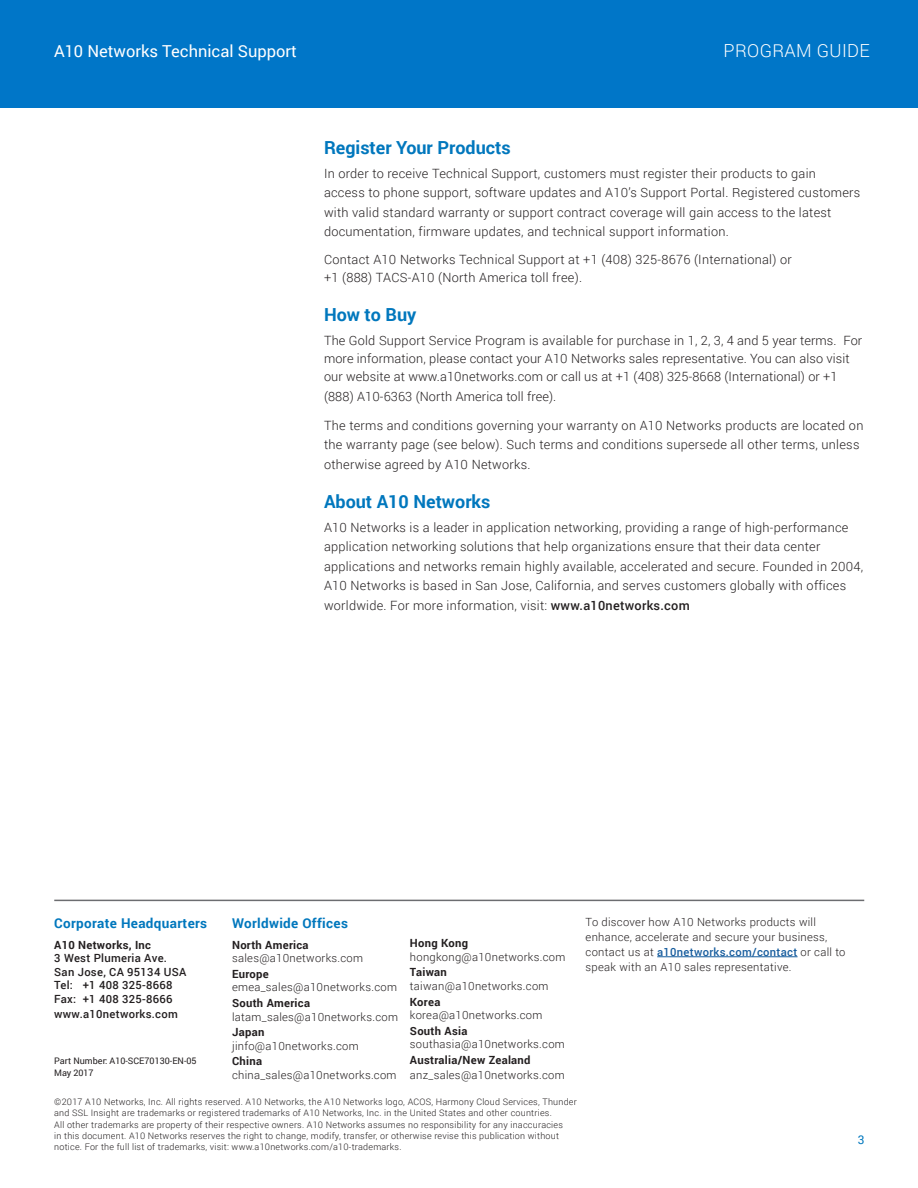
<style>
.page{position:relative;width:918px;height:1188px;background:#fff}
.page>*{position:absolute;margin:0;border:0;box-sizing:border-box;transform-origin:0 0}
.L1_Head{font:700 18px "Roboto";color:#0077bd}
.t1{font:300 18px "Roboto";letter-spacing:.02em;color:#fff}
.t2{font:16.5px "Roboto";color:#fff}
.L1_Head-2{font:700 13.5px "Roboto";letter-spacing:.025em;color:#0077bd}
.body_text{font:300 12.75px/19.5px "Roboto";letter-spacing:.02em;color:#231f20}
.t3{font:12px "Roboto";color:#0077bd}
.t4{font:300 11.25px/13.5px "Roboto";letter-spacing:.025em;color:#231f20}
.t5{font:500 11.25px "Roboto";letter-spacing:.025em;color:#231f20}
.t6{font:700 11.25px "Roboto";letter-spacing:.025em;color:#231f20}
.body_text-2{font:300 9px/11.2px "Roboto";letter-spacing:.025em;color:#231f20}
.t7{font:9px/12px "Roboto";color:#231f20}
.s1{font-weight:500}
.s2{font-weight:700}
.s3{font-weight:500;color:#175d9e}
</style>
<div class="page">
<div style="left:0;top:0;width:918px;height:108px;background:#0076c8"></div>
<hr style="left:54px;top:900px;width:810px;height:1px;background:#6c6d70">
<hr style="left:657px;top:956px;width:141px;height:1px;background:#175d9e">
<p class="t2" style="left:54px;top:40px;width:245px">A10 Networks Technical Support</p>
<h1 class="t1" style="left:724px;top:39px;width:148px">PROGRAM GUIDE</h1>
<p class="L1_Head" style="left:324px;top:135px;width:188px">Register Your Products</p>
<p class="body_text" style="left:324px;top:163px;width:538px">In order to receive Technical Support, customers must register their products to gain<br>access to phone support, software updates and A10’s Support Portal. Registered customers with valid standard warranty or support contract coverage will gain access to the latest documentation, firmware updates, and technical support information.</p>
<p class="body_text" style="left:324px;top:250px;width:469px;line-height:18px">Contact A10 Networks Technical Support at +1 (408) 325-8676 (International) or +1 (888) TACS-A10 (North America toll free).</p>
<p class="L1_Head" style="left:324px;top:302px;width:94px">How to Buy</p>
<p class="body_text" style="left:324px;top:331px;width:540px;line-height:18px">The Gold Support Service Program is available for purchase in 1, 2, 3, 4 and 5 year terms. For more information, please contact your A10 Networks sales representative. You can also visit our website at www.a10networks.com or call us at +1 (408) 325-8668 (International) or +1</p>
<p class="body_text" style="left:324px;top:386px;width:234px">(888) A10-6363 (North America toll free).</p>
<p class="body_text" style="left:324px;top:415px;width:541px">The terms and conditions governing your warranty on A10 Networks products are located on the warranty page (see below). Such terms and conditions supersede all other terms, unless otherwise agreed by A10 Networks.</p>
<p class="L1_Head" style="left:324px;top:489px;width:168px">About A10 Networks</p>
<p class="body_text" style="left:324px;top:517px;width:541px">A10 Networks is a leader in application networking, providing a range of high-performance application networking solutions that help organizations ensure that their data center applications and networks remain highly available, accelerated and secure. Founded in 2004, A10 Networks is based in San Jose, California, and serves customers globally with offices worldwide. For more information, visit: <span class="s1">www.a10networks.com</span></p>
<p class="L1_Head-2" style="left:54px;top:914px;width:154px">Corporate Headquarters</p>
<p class="t6" style="left:54px;top:937px;width:98px">A10 Networks, Inc</p>
<p class="t5" style="left:54px;top:950px;width:114px">3 West Plumeria Ave.</p>
<p class="t5" style="left:54px;top:964px;width:134px">San Jose, CA 95134 USA</p>
<p class="t5" style="left:54px;top:977px;width:120px">Tel: +1 408 325-8668</p>
<p class="t5" style="left:54px;top:991px;width:120px">Fax: +1 408 325-8666</p>
<p class="t5" style="left:54px;top:1006px;width:125px">www.a10networks.com</p>
<p class="t7" style="left:54px;top:1055px;width:144px">Part Number: A10-SCE70130-EN-05<br>May 2017</p>
<p class="L1_Head-2" style="left:232px;top:914px;width:117px">Worldwide Offices</p>
<p class="t6" style="left:232px;top:937px;width:78px">North America</p>
<p class="t4" style="left:232px;top:951px;width:132px">sales@a10networks.com</p>
<p class="t4" style="left:232px;top:967px;width:166px"><span class="s2">Europe </span>emea_sales@a10networks.com</p>
<p class="t4" style="left:232px;top:996px;width:167px"><span class="s2">South America </span>latam_sales@a10networks.com</p>
<p class="t4" style="left:232px;top:1025px;width:128px"><span class="s2">Japan </span>jinfo@a10networks.com</p>
<p class="t4" style="left:232px;top:1054px;width:166px"><span class="s2">China </span>china_sales@a10networks.com</p>
<p class="t4" style="left:410px;top:936px;width:157px"><span class="s2">Hong Kong </span>hongkong@a10networks.com</p>
<p class="t4" style="left:410px;top:965px;width:140px"><span class="s2">Taiwan </span>taiwan@a10networks.com</p>
<p class="t4" style="left:410px;top:995px;width:134px"><span class="s2">Korea </span>korea@a10networks.com</p>
<p class="t4" style="left:410px;top:1024px;width:156px"><span class="s2">South Asia </span>southasia@a10networks.com</p>
<p class="t4" style="left:410px;top:1052px;width:156px;line-height:15px"><span class="s2">Australia/New Zealand </span>anz_sales@a10networks.com</p>
<p class="t4" style="left:586px;top:914px;width:261px;line-height:15px">To discover how A10 Networks products will enhance, accelerate and secure your business, contact us at <span class="s3">a10networks.com/contact</span> or call to speak with an A10 sales representative.</p>
<p class="body_text-2" style="left:54px;top:1096px;width:524px">©2017 A10 Networks, Inc. All rights reserved. A10 Networks, the A10 Networks logo, ACOS, Harmony Cloud Services, Thunder and SSL Insight are trademarks or registered trademarks of A10 Networks, Inc. in the United States and other countries.<br>All other trademarks are property of their respective owners. A10 Networks assumes no responsibility for any inaccuracies<br>in this document. A10 Networks reserves the right to change, modify, transfer, or otherwise revise this publication without notice. For the full list of trademarks, visit: www.a10networks.com/a10-trademarks.</p>
<p class="t3" style="left:858px;top:1132px;width:8px">3</p>
</div>
